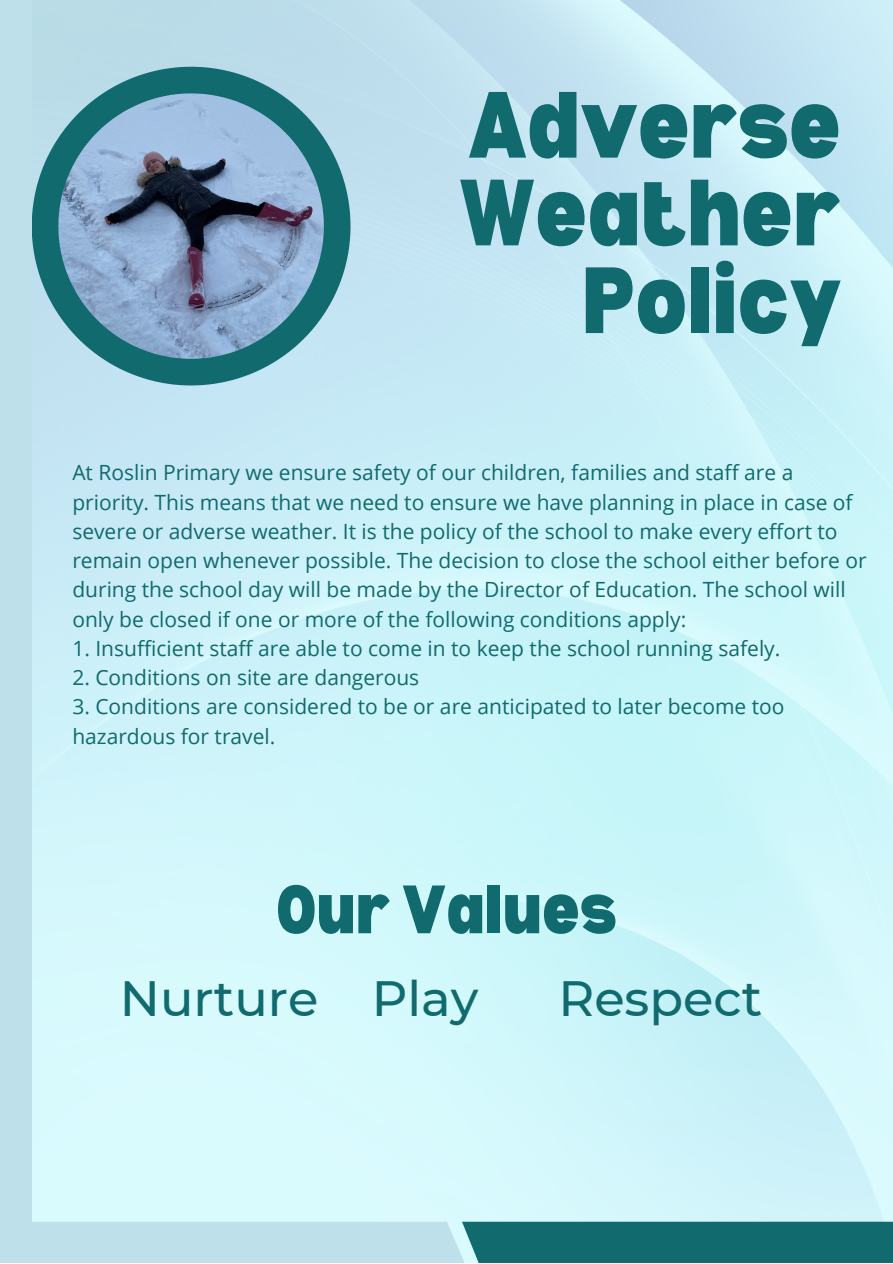
<style>
.page{position:relative;width:893px;height:1264px;background:#fff}
.page>*{position:absolute;margin:0;border:0;box-sizing:border-box;transform-origin:0 0}
.t1{font:900 semi-condensed 91.95px/87.8px "Bernoru";color:#116a6d;text-align:right}
.t2{font:900 semi-condensed 66.75px "Bernoru";color:#116a6d}
.t3{font:500 49.5px "Montserrat";color:#116a6d}
.t4{font:21px/29.2px "Open Sans";color:#116a6d}
</style>
<div class="page">
<img style="left:32px;top:0;width:860px;height:1221px">
<svg style="left:32px;top:67px;width:318px;height:318px;background:#76aeb8"></svg>
<img style="left:58px;top:93px;width:265px;height:266px">
<svg style="left:32px;top:1221px;width:860px;height:41px;background:#6ba8af"></svg>
<div style="left:0;top:0;width:32px;height:1262px;background:#bde0eb"></div>
<h1 class="t1" style="left:459px;top:78px;width:383px">Adverse<br>Weather<br>Policy</h1>
<p class="t4" style="left:72px;top:457px;width:795px">At Roslin Primary we ensure safety of our children, families and staff are a priority. This means that we need to ensure we have planning in place in case of severe or adverse weather. It is the policy of the school to make every effort to remain open whenever possible. The decision to close the school either before or during the school day will be made by the Director of Education. The school will only be closed if one or more of the following conditions apply:</p>
<p class="t4" style="left:72px;top:633px;width:709px">1. Insufficient staff are able to come in to keep the school running safely.</p>
<p class="t4" style="left:72px;top:662px;width:348px">2. Conditions on site are dangerous</p>
<p class="t4" style="left:72px;top:691px;width:713px">3. Conditions are considered to be or are anticipated to later become too hazardous for travel.</p>
<h2 class="t2" style="left:276px;top:871px;width:342px">Our Values</h2>
<h3 class="t3" style="left:120px;top:967px;width:360px">Nurture Play</h3>
<h3 class="t3" style="left:558px;top:967px;width:205px">Respect</h3>
</div>
